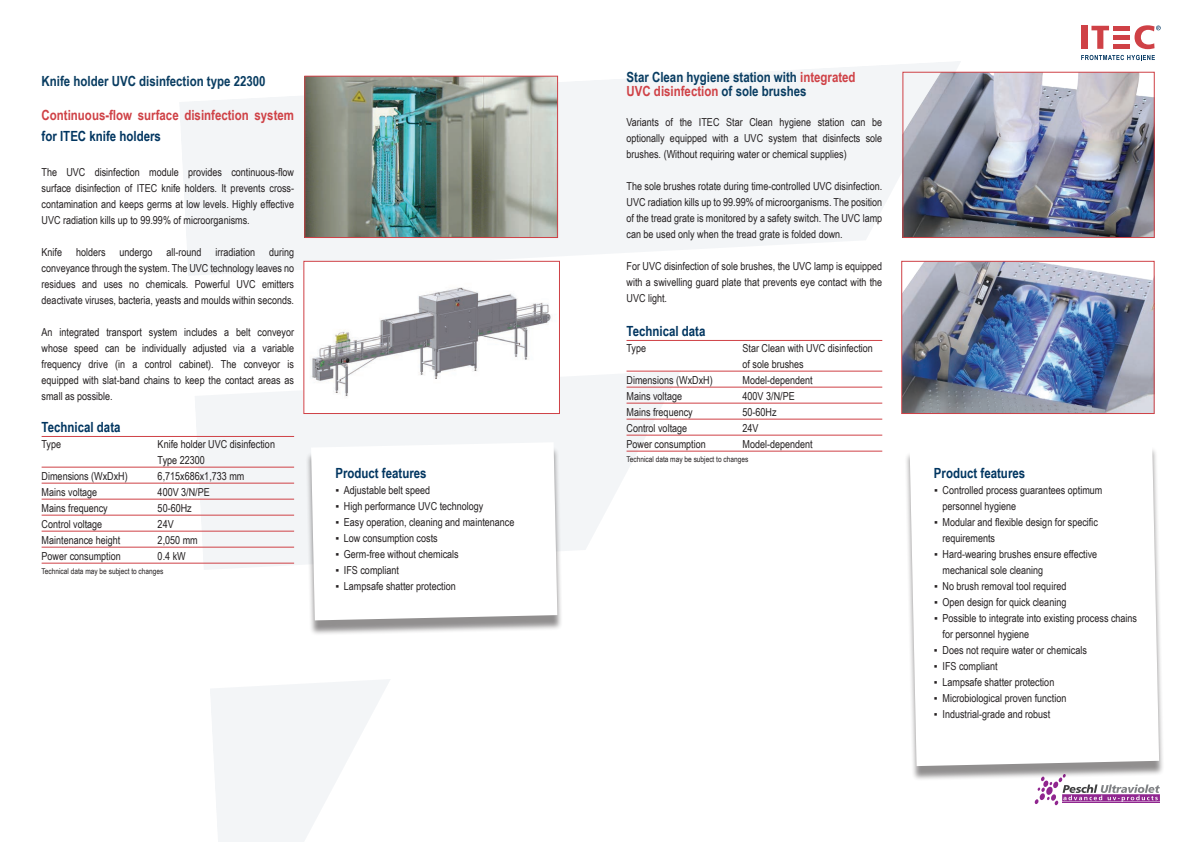
<style>
.page{position:relative;width:1191px;height:842px;background:#fff}
.page>*{position:absolute;margin:0;border:0;box-sizing:border-box;transform-origin:0 0}
.t1{font:700 14px/14px "Arial Narrow";color:#083c61}
.t2{font:700 14px "Arial Narrow";color:#003560}
.t3{font:700 14px "Arial Narrow";color:#cf4146}
.t4{font:11px/16px "Arial Narrow";color:#231f20;text-align:justify}
.t5{font:8px "Arial Narrow";color:#231f20}
.s1{color:#cf4146}
</style>
<div class="page">
<svg style="left:180px;top:61px;width:781px;height:214px;fill:#f3f5f7"></svg>
<svg style="left:194px;top:370px;width:487px;height:200px;fill:#f3f5f7"></svg>
<svg style="left:210px;top:679px;width:180px;height:163px"></svg>
<div style="left:1081px;top:26px;width:6px;height:23px;background:#cf4146"></div>
<svg style="left:1091px;top:26px;width:18px;height:23px"></svg>
<hr style="left:1113px;top:26px;width:17px;height:4px;background:#cf4146">
<div style="left:1113px;top:44px;width:17px;height:5px;background:#cf4146"></div>
<div style="left:1113px;top:35px;width:17px;height:5px;background:#cf4146"></div>
<svg style="left:1134px;top:25px;width:26px;height:24px"></svg>
<svg style="left:1081px;top:55px;width:73px;height:5px"></svg>
<svg style="left:1034px;top:781px;width:126px;height:24px"></svg>
<img style="left:904px;top:74px;width:248px;height:162px">
<div style="left:902px;top:72px;width:252px;height:166px;border:1px solid #cf4146"></div>
<img style="left:903px;top:263px;width:249px;height:149px">
<div style="left:901px;top:261px;width:253px;height:153px;border:1px solid #cf4146"></div>
<img style="left:305px;top:263px;width:253px;height:149px">
<div style="left:303px;top:261px;width:257px;height:153px;border:1px solid #cf4146"></div>
<img style="left:306px;top:78px;width:250px;height:158px">
<div style="left:304px;top:76px;width:254px;height:162px;border:1px solid #cf4146"></div>
<hr style="left:42px;top:436px;width:252px;height:1px;background:#cf4146">
<hr style="left:42px;top:467px;width:252px;height:1px;background:#cf4146">
<hr style="left:42px;top:483px;width:252px;height:1px;background:#cf4146">
<hr style="left:42px;top:499px;width:252px;height:1px;background:#cf4146">
<hr style="left:42px;top:515px;width:252px;height:1px;background:#cf4146">
<hr style="left:42px;top:531px;width:252px;height:1px;background:#cf4146">
<hr style="left:42px;top:547px;width:252px;height:1px;background:#cf4146">
<hr style="left:42px;top:563px;width:252px;height:1px;background:#cf4146">
<hr style="left:626px;top:340px;width:256px;height:1px;background:#cf4146">
<hr style="left:626px;top:371px;width:256px;height:1px;background:#cf4146">
<hr style="left:626px;top:387px;width:256px;height:1px;background:#cf4146">
<hr style="left:626px;top:403px;width:256px;height:1px;background:#cf4146">
<hr style="left:626px;top:419px;width:256px;height:1px;background:#cf4146">
<hr style="left:626px;top:435px;width:256px;height:1px;background:#cf4146">
<hr style="left:626px;top:451px;width:256px;height:1px;background:#cf4146">
<div style="left:305px;top:447px;width:257px;height:189px;background:#231f20;opacity:.5"></div>
<svg style="left:311px;top:442px;width:246px;height:178px"></svg>
<div style="left:904px;top:447px;width:260px;height:334px;background:#231f20;opacity:.5"></div>
<svg style="left:909px;top:447px;width:250px;height:319px"></svg>
<p class="t1" style="left:42px;top:73px;width:225px">Knife holder UVC disinfection type 22300</p>
<p class="t3" style="left:42px;top:104px;width:254px">Continuous-flow surface disinfection system</p>
<p class="t2" style="left:42px;top:126px;width:121px">for ITEC knife holders</p>
<p class="t4" style="left:42px;top:164px;width:254px">The UVC disinfection module provides continuous-flow surface disinfection of ITEC knife holders. It prevents cross&shy;contamination and keeps germs at low levels. Highly effective UVC radiation kills up to 99.99% of microorganisms.</p>
<p class="t4" style="left:42px;top:244px;width:22px">Knife</p>
<p class="t4" style="left:76px;top:244px;width:31px">holders</p>
<p class="t4" style="left:120px;top:244px;width:35px">undergo</p>
<p class="t4" style="left:166px;top:244px;width:37px">all-round</p>
<p class="t4" style="left:215px;top:244px;width:41px">irradiation</p>
<p class="t4" style="left:42px;top:244px;width:254px;text-indent:227px">during conveyance through the system. The UVC technology leaves no residues and uses no chemicals. Powerful UVC emitters deactivate viruses, bacteria, yeasts and moulds within seconds.</p>
<p class="t4" style="left:42px;top:324px;width:254px">An integrated transport system includes a belt conveyor whose speed can be individually adjusted via a variable frequency drive (in a control cabinet). The conveyor is equipped with slat-band chains to keep the contact areas as small as possible.</p>
<p class="t2" style="left:42px;top:416px;width:80px">Technical data</p>
<p class="t4" style="left:42px;top:436px;width:21px">Type</p>
<p class="t4" style="left:158px;top:436px;width:119px">Knife holder UVC disinfection<br>Type 22300</p>
<p class="t4" style="left:42px;top:468px;width:88px">Dimensions (WxDxH)</p>
<p class="t4" style="left:158px;top:468px;width:88px">6,715x686x1,733 mm</p>
<p class="t4" style="left:42px;top:484px;width:57px">Mains voltage</p>
<p class="t4" style="left:158px;top:484px;width:54px">400V 3/N/PE</p>
<p class="t4" style="left:42px;top:500px;width:68px">Mains frequency</p>
<p class="t4" style="left:158px;top:500px;width:36px">50-60Hz</p>
<p class="t4" style="left:42px;top:516px;width:62px">Control voltage</p>
<p class="t4" style="left:158px;top:516px;width:18px">24V</p>
<p class="t4" style="left:42px;top:532px;width:80px">Maintenance height</p>
<p class="t4" style="left:158px;top:532px;width:42px">2,050 mm</p>
<p class="t4" style="left:42px;top:548px;width:81px">Power consumption</p>
<p class="t4" style="left:158px;top:548px;width:30px">0.4 kW</p>
<p class="t5" style="left:42px;top:565px;width:123px">Technical data may be subject to changes</p>
<p class="t2" style="left:335px;top:463px;width:93px">Product features</p>
<p class="t4" style="left:335px;top:482px;width:96px">▪ Adjustable belt speed</p>
<p class="t4" style="left:335px;top:498px;width:149px">▪ High performance UVC technology</p>
<p class="t4" style="left:335px;top:514px;width:180px">▪ Easy operation, cleaning and maintenance</p>
<p class="t4" style="left:335px;top:530px;width:104px">▪ Low consumption costs</p>
<p class="t4" style="left:335px;top:546px;width:125px">▪ Germ-free without chemicals</p>
<p class="t4" style="left:335px;top:562px;width:65px">▪ IFS compliant</p>
<p class="t4" style="left:335px;top:578px;width:122px">▪ Lampsafe shatter protection</p>
<p class="t1" style="left:626px;top:69px;width:231px">Star Clean hygiene station with <span class="s1">integrated<br>UVC disinfection</span> of sole brushes</p>
<p class="t4" style="left:626px;top:113px;width:257px">Variants of the ITEC Star Clean hygiene station can be optionally equipped with a UVC system that disinfects sole brushes. (Without requiring water or chemical supplies)</p>
<p class="t4" style="left:626px;top:177px;width:257px">The sole brushes rotate during time-controlled UVC disinfection.<br>UVC radiation kills up to 99.99% of microorganisms. The position of the tread grate is monitored by a safety switch. The UVC lamp can be used only when the tread grate is folded down.</p>
<p class="t4" style="left:626px;top:258px;width:257px">For UVC disinfection of sole brushes, the UVC lamp is equipped with a swivelling guard plate that prevents eye contact with the UVC light.</p>
<p class="t2" style="left:626px;top:320px;width:80px">Technical data</p>
<p class="t4" style="left:626px;top:340px;width:21px">Type</p>
<p class="t4" style="left:742px;top:340px;width:132px">Star Clean with UVC disinfection of sole brushes</p>
<p class="t4" style="left:626px;top:372px;width:88px">Dimensions (WxDxH)</p>
<p class="t4" style="left:742px;top:372px;width:72px">Model-dependent</p>
<p class="t4" style="left:626px;top:388px;width:57px">Mains voltage</p>
<p class="t4" style="left:742px;top:388px;width:54px">400V 3/N/PE</p>
<p class="t4" style="left:626px;top:404px;width:68px">Mains frequency</p>
<p class="t4" style="left:742px;top:404px;width:36px">50-60Hz</p>
<p class="t4" style="left:626px;top:420px;width:62px">Control voltage</p>
<p class="t4" style="left:742px;top:420px;width:18px">24V</p>
<p class="t4" style="left:626px;top:436px;width:81px">Power consumption</p>
<p class="t4" style="left:742px;top:436px;width:72px">Model-dependent</p>
<p class="t5" style="left:626px;top:453px;width:123px">Technical data may be subject to changes</p>
<p class="t2" style="left:934px;top:463px;width:93px">Product features</p>
<p class="t4" style="left:942px;top:482px;width:161px;text-indent:-9px">▪ Controlled process guarantees optimum personnel hygiene</p>
<p class="t4" style="left:942px;top:514px;width:157px;text-indent:-9px">▪ Modular and flexible design for specific requirements</p>
<p class="t4" style="left:942px;top:546px;width:156px;text-indent:-9px">▪ Hard-wearing brushes ensure effective mechanical sole cleaning</p>
<p class="t4" style="left:934px;top:578px;width:134px">▪ No brush removal tool required</p>
<p class="t4" style="left:934px;top:594px;width:134px">▪ Open design for quick cleaning</p>
<p class="t4" style="left:942px;top:610px;width:196px;text-indent:-8px">▪ Possible to integrate into existing process chains for personnel hygiene</p>
<p class="t4" style="left:934px;top:642px;width:154px">▪ Does not require water or chemicals</p>
<p class="t4" style="left:934px;top:658px;width:65px">▪ IFS compliant</p>
<p class="t4" style="left:934px;top:674px;width:122px">▪ Lampsafe shatter protection</p>
<p class="t4" style="left:934px;top:690px;width:134px">▪ Microbiological proven function</p>
<p class="t4" style="left:934px;top:706px;width:118px">▪ Industrial-grade and robust</p>
</div>
